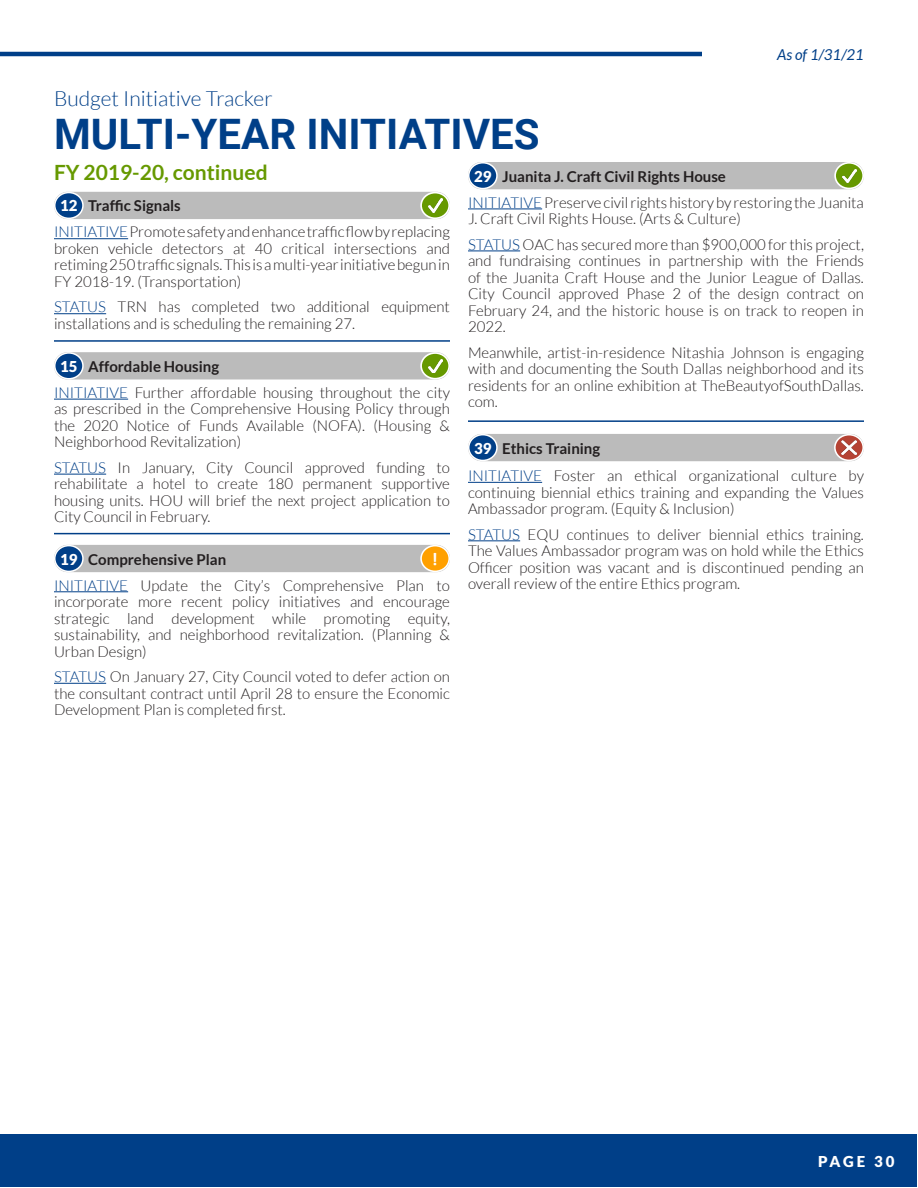
<style>
.page{position:relative;width:918px;height:1188px;background:#fff}
.page>*{position:absolute;margin:0;border:0;box-sizing:border-box;transform-origin:0 0}
.t1{font:700 42px "Roboto";color:#003f88}
.t2{font:300 21px "Lato";color:#003f88}
.t3{font:700 21px "Lato";color:#690}
.t4{font:700 18px "Calibri";color:#fff}
.t5{font:300 15px/16.5px "Lato";color:#231f20;text-align:justify}
.t6{font:700 15px "Lato";color:#231f20}
.t7{font:italic 15px "Lato";color:#003f88}
.t8{font:900 15px "Lato";letter-spacing:.185em;color:#fff}
.s1{font-weight:900;color:#fff}
.s2{color:#003f88}
</style>
<div class="page">
<hr style="left:0;top:52px;width:702px;height:4px;background:#003f88">
<div style="left:1px;top:1135px;width:916px;height:52px;background:#003f88"></div>
<hr style="left:54px;top:340px;width:396px;height:2px;background:#003f88">
<hr style="left:54px;top:533px;width:396px;height:1px;background:#003f88">
<hr style="left:468px;top:420px;width:396px;height:2px;background:#003f88">
<hr style="left:54px;top:238px;width:74px;height:1px;background:#003f88">
<hr style="left:54px;top:313px;width:52px;height:1px;background:#003f88">
<div style="left:54px;top:192px;width:396px;height:27px;background:#bbb;border-radius:14px"></div>
<div style="left:55px;top:193px;width:28px;height:25px;background:#003f88;border-radius:50%"></div>
<div style="left:54px;top:192px;width:30px;height:27px;border:2px solid #fff;border-radius:50%"></div>
<svg style="left:421px;top:193px;width:28px;height:25px"></svg>
<div style="left:420px;top:192px;width:30px;height:27px;border:2px solid #fff;border-radius:50%"></div>
<img style="left:428px;top:199px;width:14px;height:13px">
<hr style="left:54px;top:399px;width:74px;height:1px;background:#003f88">
<hr style="left:54px;top:474px;width:52px;height:1px;background:#003f88">
<div style="left:54px;top:352px;width:396px;height:27px;background:#bbb;border-radius:14px"></div>
<div style="left:55px;top:353px;width:28px;height:26px;background:#003f88;border-radius:50%"></div>
<div style="left:54px;top:352px;width:30px;height:28px;border:2px solid #fff;border-radius:50%"></div>
<svg style="left:421px;top:353px;width:28px;height:26px"></svg>
<div style="left:420px;top:352px;width:30px;height:27px;border:2px solid #fff;border-radius:50%"></div>
<img style="left:428px;top:359px;width:14px;height:13px">
<hr style="left:468px;top:482px;width:74px;height:1px;background:#003f88">
<hr style="left:468px;top:541px;width:52px;height:1px;background:#003f88">
<div style="left:468px;top:434px;width:396px;height:27px;background:#bbb;border-radius:14px"></div>
<div style="left:469px;top:435px;width:28px;height:25px;background:#003f88;border-radius:50%"></div>
<div style="left:468px;top:434px;width:30px;height:27px;border:2px solid #fff;border-radius:50%"></div>
<hr style="left:468px;top:209px;width:74px;height:1px;background:#003f88">
<hr style="left:468px;top:251px;width:52px;height:1px;background:#003f88">
<div style="left:468px;top:162px;width:396px;height:27px;background:#bbb;border-radius:14px"></div>
<div style="left:469px;top:163px;width:28px;height:26px;background:#003f88;border-radius:50%"></div>
<div style="left:468px;top:162px;width:30px;height:27px;border:2px solid #fff;border-radius:50%"></div>
<div style="left:835px;top:163px;width:28px;height:25px;background:#690;border-radius:50%"></div>
<div style="left:834px;top:162px;width:30px;height:27px;border:2px solid #fff;border-radius:50%"></div>
<img style="left:842px;top:169px;width:14px;height:13px">
<hr style="left:54px;top:592px;width:74px;height:1px;background:#003f88">
<hr style="left:54px;top:683px;width:52px;height:1px;background:#003f88">
<div style="left:54px;top:545px;width:396px;height:27px;background:#bbb;border-radius:14px"></div>
<div style="left:55px;top:546px;width:28px;height:25px;background:#003f88;border-radius:50%"></div>
<div style="left:54px;top:545px;width:30px;height:27px;border:2px solid #fff;border-radius:50%"></div>
<div style="left:421px;top:546px;width:28px;height:25px;background:#ffa000;border-radius:50%"></div>
<div style="left:420px;top:545px;width:30px;height:27px;border:2px solid #fff;border-radius:50%"></div>
<svg style="left:835px;top:435px;width:28px;height:25px"></svg>
<div style="left:834px;top:434px;width:30px;height:27px;border:2px solid #fff;border-radius:50%"></div>
<img style="left:842px;top:440px;width:14px;height:15px">
<p class="t2" style="left:54px;top:87px;width:220px">Budget Initiative Tracker</p>
<p class="t1" style="left:54px;top:104px;width:487px">MULTI-YEAR INITIATIVES</p>
<p class="t3" style="left:54px;top:160px;width:215px">FY 2019-20, continued</p>
<p class="t6" style="left:474px;top:168px;width:253px"><span class="s1">29</span> Juanita J. Craft Civil Rights House</p>
<p class="t7" style="left:777px;top:46px;width:88px">As of 1/31/21</p>
<p class="t6" style="left:60px;top:197px;width:122px"><span class="s1">12</span> Traffic Signals</p>
<p class="t5" style="left:54px;top:224px;width:397px"><span class="s2">INITIATIVE</span>Promote safety and enhance traffic flow by replacing broken vehicle detectors at 40 critical intersections and retiming 250 traffic signals. This is a multi-year initiative begun in FY 2018-19. (Transportation)</p>
<p class="t5" style="left:54px;top:299px;width:397px"><span class="s2">STATUS</span> TRN has completed two additional equipment installations and is scheduling the remaining 27.</p>
<p class="t6" style="left:60px;top:358px;width:161px"><span class="s1">15</span> Affordable Housing</p>
<p class="t5" style="left:54px;top:384px;width:397px"><span class="s2">INITIATIVE</span> Further affordable housing throughout the city as prescribed in the Comprehensive Housing Policy through the 2020 Notice of Funds Available (NOFA). (Housing &amp; Neighborhood Revitalization)</p>
<p class="t5" style="left:54px;top:459px;width:397px"><span class="s2">STATUS</span> In January, City Council approved funding to rehabilitate a hotel to create 180 permanent supportive housing units. HOU will brief the next project application to City Council in February.</p>
<p class="t6" style="left:60px;top:551px;width:168px"><span class="s1">19</span> Comprehensive Plan</p>
<p class="t4" style="left:432px;top:547px;width:7px">!</p>
<p class="t5" style="left:54px;top:577px;width:397px"><span class="s2">INITIATIVE</span> Update the City’s Comprehensive Plan to incorporate more recent policy initiatives and encourage strategic land development while promoting equity, sustainability, and neighborhood revitalization. (Planning &amp; Urban Design)</p>
<p class="t5" style="left:54px;top:668px;width:397px"><span class="s2">STATUS</span> On January 27, City Council voted to defer action on the consultant contract until April 28 to ensure the Economic Development Plan is completed first.</p>
<p class="t5" style="left:468px;top:194px;width:397px"><span class="s2">INITIATIVE</span>Preserve civil rights history by restoring the Juanita<br>J. Craft Civil Rights House. (Arts &amp; Culture)</p>
<p class="t5" style="left:468px;top:236px;width:397px"><span class="s2">STATUS</span> OAC has secured more than $900,000 for this project, and fundraising continues in partnership with the Friends of the Juanita Craft House and the Junior League of Dallas.<br>City Council approved Phase 2 of the design contract on February 24, and the historic house is on track to reopen in 2022.</p>
<p class="t5" style="left:468px;top:344px;width:397px">Meanwhile, artist-in-residence Nitashia Johnson is engaging with and documenting the South Dallas neighborhood and its residents for an online exhibition at TheBeautyofSouthDallas. com.</p>
<p class="t6" style="left:474px;top:440px;width:128px"><span class="s1">39</span> Ethics Training</p>
<p class="t5" style="left:468px;top:468px;width:397px"><span class="s2">INITIATIVE</span> Foster an ethical organizational culture by continuing biennial ethics training and expanding the Values Ambassador program. (Equity &amp; Inclusion)</p>
<p class="t5" style="left:468px;top:526px;width:397px"><span class="s2">STATUS</span> EQU continues to deliver biennial ethics training.<br>The Values Ambassador program was on hold while the Ethics Officer position was vacant and is discontinued pending an overall review of the entire Ethics program.</p>
<p class="t8" style="left:818px;top:1153px;width:78px">PAGE 30</p>
</div>
